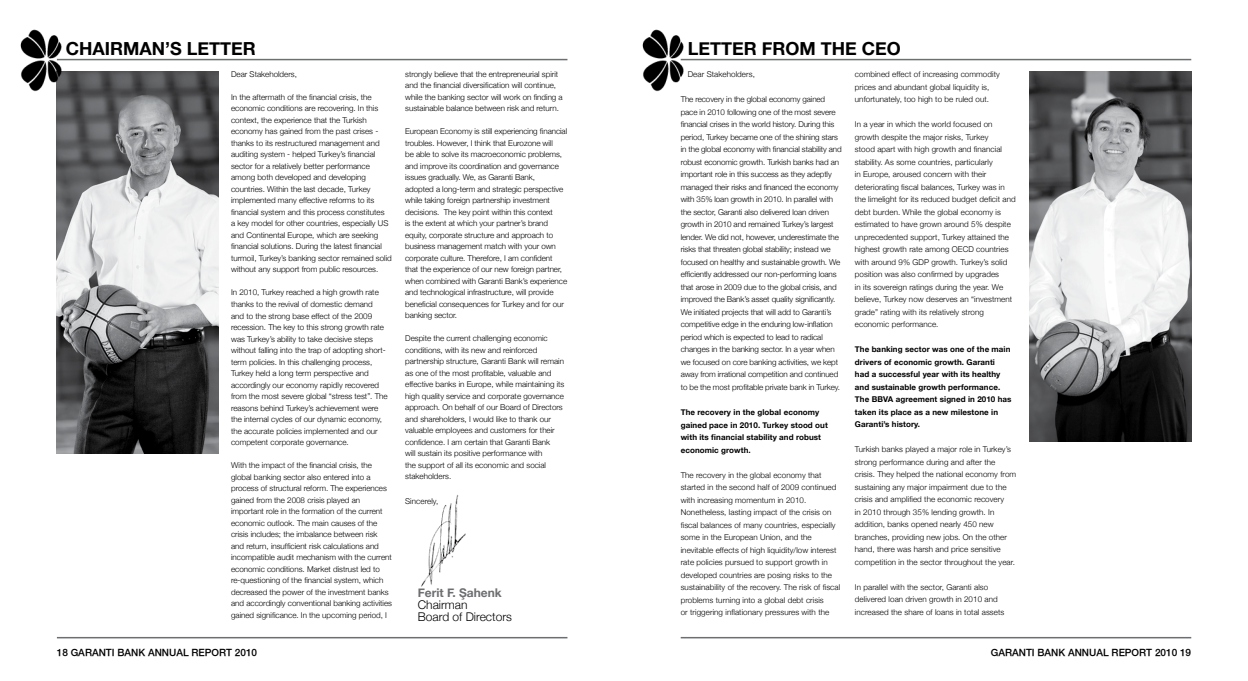
<style>
.page{position:relative;width:1248px;height:681px;background:#fff}
.page>*{position:absolute;margin:0;border:0;box-sizing:border-box;transform-origin:0 0}
.t1{font:700 18px "Helvetica Neue";color:#000}
.t2{font:300 12px/12px "Helvetica Neue";color:#000}
.t3{font:700 12px "Helvetica Neue";color:#6d6e71}
.t4{font:500 10px "Helvetica Neue";color:#000}
.t5{font:300 8px/11.5px "Helvetica Neue";color:#000}
.t6{font:700 8px/12.5px "Helvetica Neue";letter-spacing:.01em;color:#000}
</style>
<div class="page">
<hr style="left:57px;top:59px;width:510px;height:1px;background:#6d6e71">
<hr style="left:57px;top:636px;width:510px;height:2px;background:#6d6e71">
<hr style="left:680px;top:59px;width:511px;height:1px;background:#6d6e71">
<hr style="left:680px;top:636px;width:511px;height:2px;background:#6d6e71">
<img style="left:57px;top:71px;width:162px;height:382px">
<img style="left:421px;top:494px;width:45px;height:93px">
<img style="left:1029px;top:71px;width:162px;height:370px">
<img style="left:20px;top:29px;width:47px;height:70px">
<img style="left:642px;top:29px;width:46px;height:63px">
<h1 class="t1" style="left:66px;top:37px;width:191px">CHAIRMAN’S LETTER</h1>
<h1 class="t1" style="left:687px;top:37px;width:215px">LETTER FROM THE CEO</h1>
<p class="t5" style="left:231px;top:68px;width:67px">Dear Stakeholders,</p>
<p class="t5" style="left:231px;top:91px;width:162px">In the aftermath of the financial crisis, the economic conditions are recovering. In this context, the experience that the Turkish economy has gained from the past crises - thanks to its restructured management and auditing system - helped Turkey’s financial sector for a relatively better performance among both developed and developing countries. Within the last decade, Turkey implemented many effective reforms to its financial system and this process constitutes<br>a key model for other countries, especially US and Continental Europe, which are seeking financial solutions. During the latest financial turmoil, Turkey’s banking sector remained solid without any support from public resources.</p>
<p class="t5" style="left:231px;top:286px;width:158px">In 2010, Turkey reached a high growth rate thanks to the revival of domestic demand and to the strong base effect of the 2009 recession. The key to this strong growth rate was Turkey’s ability to take decisive steps without falling into the trap of adopting short&shy;term policies. In this challenging process, Turkey held a long term perspective and accordingly our economy rapidly recovered from the most severe global “stress test”. The reasons behind Turkey’s achievement were the internal cycles of our dynamic economy, the accurate policies implemented and our competent corporate governance.</p>
<p class="t5" style="left:231px;top:459px;width:162px">With the impact of the financial crisis, the global banking sector also entered into a process of structural reform. The experiences gained from the 2008 crisis played an important role in the formation of the current economic outlook. The main causes of the crisis includes; the imbalance between risk and return, insufficient risk calculations and incompatible audit mechanism with the current economic conditions. Market distrust led to re-questioning of the financial system, which decreased the power of the investment banks and accordingly conventional banking activities gained significance. In the upcoming period, I</p>
<p class="t5" style="left:405px;top:68px;width:159px">strongly believe that the entrepreneurial spirit and the financial diversification will continue, while the banking sector will work on finding a sustainable balance between risk and return.</p>
<p class="t5" style="left:405px;top:125px;width:163px">European Economy is still experiencing financial troubles. However, I think that Eurozone will<br>be able to solve its macroeconomic problems, and improve its coordination and governance issues gradually. We, as Garanti Bank,<br>adopted a long-term and strategic perspective while taking foreign partnership investment decisions. The key point within this context<br>is the extent at which your partner’s brand equity, corporate structure and approach to business management match with your own corporate culture. Therefore, I am confident that the experience of our new foreign partner, when combined with Garanti Bank’s experience and technological infrastructure, will provide beneficial consequences for Turkey and for our banking sector.</p>
<p class="t5" style="left:405px;top:332px;width:161px">Despite the current challenging economic conditions, with its new and reinforced partnership structure, Garanti Bank will remain as one of the most profitable, valuable and effective banks in Europe, while maintaining its high quality service and corporate governance approach. On behalf of our Board of Directors and shareholders, I would like to thank our valuable employees and customers for their confidence. I am certain that Garanti Bank<br>will sustain its positive performance with<br>the support of all its economic and social stakeholders.</p>
<p class="t5" style="left:405px;top:495px;width:35px">Sincerely,</p>
<h2 class="t3" style="left:418px;top:585px;width:85px">Ferit F. Şahenk</h2>
<h2 class="t2" style="left:418px;top:598px;width:96px">Chairman<br>Board of Directors</h2>
<p class="t5" style="left:687px;top:68px;width:69px">Dear Stakeholders,</p>
<p class="t5" style="left:680px;top:93px;width:162px;line-height:12.5px">The recovery in the global economy gained pace in 2010 following one of the most severe financial crises in the world history. During this period, Turkey became one of the shining stars in the global economy with financial stability and robust economic growth. Turkish banks had an important role in this success as they adeptly managed their risks and financed the economy with 35% loan growth in 2010. In parallel with the sector, Garanti also delivered loan driven growth in 2010 and remained Turkey’s largest lender. We did not, however, underestimate the risks that threaten global stability; instead we focused on healthy and sustainable growth. We efficiently addressed our non-performing loans that arose in 2009 due to the global crisis, and improved the Bank’s asset quality significantly.<br>We initiated projects that will add to Garanti’s competitive edge in the enduring low-inflation period which is expected to lead to radical changes in the banking sector. In a year when we focused on core banking activities, we kept away from irrational competition and continued to be the most profitable private bank in Turkey.</p>
<p class="t6" style="left:680px;top:405px;width:149px">The recovery in the global economy gained pace in 2010. Turkey stood out with its financial stability and robust economic growth.</p>
<p class="t5" style="left:680px;top:468px;width:161px;line-height:12.5px">The recovery in the global economy that started in the second half of 2009 continued with increasing momentum in 2010.<br>Nonetheless, lasting impact of the crisis on fiscal balances of many countries, especially some in the European Union, and the inevitable effects of high liquidity/low interest rate policies pursued to support growth in developed countries are posing risks to the sustainability of the recovery. The risk of fiscal problems turning into a global debt crisis<br>or triggering inflationary pressures with the</p>
<p class="t5" style="left:854px;top:68px;width:146px;line-height:12.5px">combined effect of increasing commodity prices and abundant global liquidity is, unfortunately, too high to be ruled out.</p>
<p class="t5" style="left:854px;top:118px;width:162px;line-height:12.5px">In a year in which the world focused on growth despite the major risks, Turkey<br>stood apart with high growth and financial stability. As some countries, particularly<br>in Europe, aroused concern with their deteriorating fiscal balances, Turkey was in the limelight for its reduced budget deficit and debt burden. While the global economy is estimated to have grown around 5% despite unprecedented support, Turkey attained the highest growth rate among OECD countries with around 9% GDP growth. Turkey’s solid position was also confirmed by upgrades<br>in its sovereign ratings during the year. We believe, Turkey now deserves an “investment grade” rating with its relatively strong economic performance.</p>
<p class="t6" style="left:854px;top:343px;width:158px">The banking sector was one of the main drivers of economic growth. Garanti<br>had a successful year with its healthy and sustainable growth performance.<br>The BBVA agreement signed in 2010 has taken its place as a new milestone in Garanti’s history.</p>
<p class="t5" style="left:854px;top:443px;width:163px;line-height:12.5px">Turkish banks played a major role in Turkey’s strong performance during and after the crisis. They helped the national economy from sustaining any major impairment due to the crisis and amplified the economic recovery<br>in 2010 through 35% lending growth. In addition, banks opened nearly 450 new branches, providing new jobs. On the other hand, there was harsh and price sensitive competition in the sector throughout the year.</p>
<p class="t5" style="left:854px;top:580px;width:151px;line-height:12.5px">In parallel with the sector, Garanti also delivered loan driven growth in 2010 and increased the share of loans in total assets</p>
<p class="t4" style="left:57px;top:646px;width:202px">18 GARANTI BANK ANNUAL REPORT 2010</p>
<p class="t4" style="left:990px;top:646px;width:202px">GARANTI BANK ANNUAL REPORT 2010 19</p>
</div>
